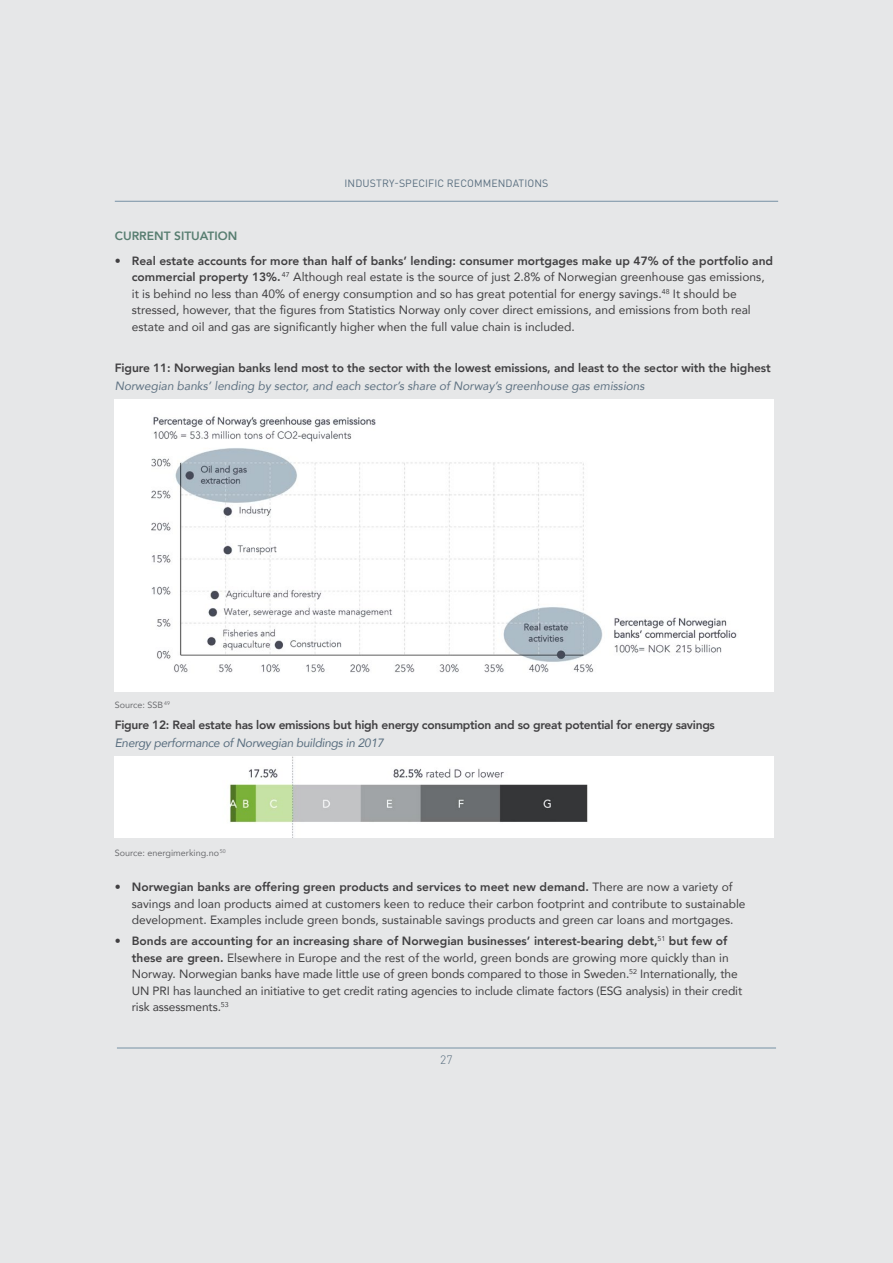
<style>
.page{position:relative;width:893px;height:1263px;background:#e6e7e8}
.page>*{position:absolute;margin:0;border:0;box-sizing:border-box;transform-origin:0 0}
.t1{font:12px/16.5px "Avenir";color:#414042}
.t2{font:800 12px "Avenir";letter-spacing:-.02em;color:#414042}
.t3{font:italic 12px "Avenir";letter-spacing:-.005em;color:#607383}
.t4{font:italic 12px "Avenir";letter-spacing:-.025em;color:#596e7f}
.t5{font:800 12px "Avenir";color:#587e71}
.t6{font:300 12px "DINOT";color:#596e7f}
.t7{font:10.5px "DINOT";letter-spacing:.01em;color:#596e7f}
.t8{font:9px "Avenir";color:#6d6e71}
.s1{font-weight:800}
</style>
<div class="page">
<hr style="left:117px;top:1048px;width:659px;height:1px;background:#7691a4">
<hr style="left:115px;top:201px;width:663px;height:1px;background:#7691a4">
<div style="left:115px;top:399px;width:659px;height:292px;background:#fff"></div>
<img style="left:151px;top:416px;width:586px;height:257px">
<div style="left:115px;top:757px;width:659px;height:81px;background:#fff"></div>
<img style="left:229px;top:757px;width:359px;height:81px">
<p class="t7" style="left:345px;top:176px;width:205px">INDUSTRY-SPECIFIC RECOMMENDATIONS</p>
<p class="t5" style="left:115px;top:226px;width:124px">CURRENT SITUATION</p>
<p class="t1" style="left:132px;top:252px;width:643px;text-indent:-17px"><span class="s1">• Real estate accounts for more than half of banks’ lending: consumer mortgages make up 47% of the portfolio and commercial property 13%.</span> <sup>47</sup> Although real estate is the source of just 2.8% of Norwegian greenhouse gas emissions, it is behind no less than 40% of energy consumption and so has great potential for energy savings.<sup>48</sup> It should be stressed, however, that the figures from Statistics Norway only cover direct emissions, and emissions from both real estate and oil and gas are significantly higher when the full value chain is included.</p>
<p class="t2" style="left:115px;top:358px;width:657px">Figure 11: Norwegian banks lend most to the sector with the lowest emissions, and least to the sector with the highest</p>
<p class="t3" style="left:115px;top:378px;width:531px">Norwegian banks’ lending by sector, and each sector’s share of Norway’s greenhouse gas emissions</p>
<p class="t8" style="left:115px;top:697px;width:57px">Source: SSB <sup>49</sup></p>
<p class="t2" style="left:115px;top:715px;width:602px">Figure 12: Real estate has low emissions but high energy consumption and so great potential for energy savings</p>
<p class="t4" style="left:115px;top:735px;width:270px">Energy performance of Norwegian buildings in 2017</p>
<p class="t8" style="left:115px;top:845px;width:112px">Source: energimerking.no <sup>50</sup></p>
<p class="t1" style="left:132px;top:878px;width:615px;text-indent:-17px"><span class="s1">• Norwegian banks are offering green products and services to meet new demand.</span> There are now a variety of savings and loan products aimed at customers keen to reduce their carbon footprint and contribute to sustainable development. Examples include green bonds, sustainable savings products and green car loans and mortgages.</p>
<p class="t1" style="left:132px;top:932px;width:612px;text-indent:-17px"><span class="s1">• Bonds are accounting for an increasing share of Norwegian businesses’ interest-bearing debt,</span><sup>51</sup> <span class="s1">but few of these are green.</span> Elsewhere in Europe and the rest of the world, green bonds are growing more quickly than in Norway. Norwegian banks have made little use of green bonds compared to those in Sweden.<sup>52</sup> Internationally, the UN PRI has launched an initiative to get credit rating agencies to include climate factors (ESG analysis) in their credit risk assessments.<sup>53</sup></p>
<p class="t6" style="left:440px;top:1053px;width:14px">27</p>
</div>
